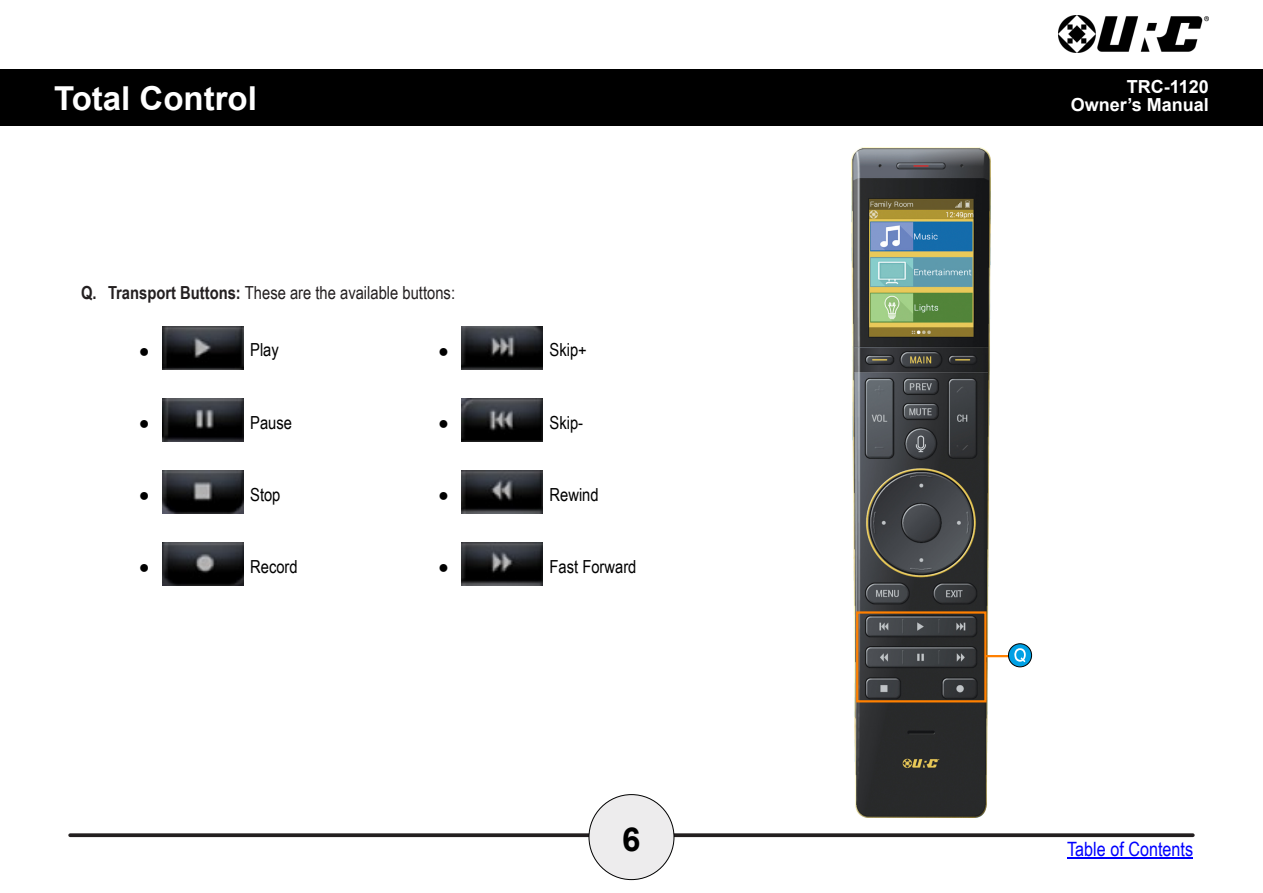
<style>
.page{position:relative;width:1263px;height:893px;background:#fff}
.page>*{position:absolute;margin:0;border:0;box-sizing:border-box;transform-origin:0 0}
.t1{font:700 33px "Arial";color:#fff}
.t2{font:700 33px "Arial";color:#000}
.t3{font:19.65px "Arial Narrow";color:#00f}
.t4{font:18px "Arial Narrow";color:#231f20}
.t5{font:18px "Arial Narrow";color:#000}
.t6{font:700 18px/18.6px "Arial";color:#fff;text-align:right}
.t7{font:18px "Times New Roman";color:#000}
.s1{font-weight:700}
</style>
<div class="page">
<img style="left:851px;top:147px;width:139px;height:671px">
<svg style="left:70px;top:833px;width:1123px;height:4px;background:#353132"></svg>
<div style="left:589px;top:794px;width:85px;height:86px;background:#edeced;border:1px solid #000;border-radius:50%"></div>
<div style="left:0;top:70px;width:1263px;height:56px;background:#000"></div>
<img style="left:1059px;top:15px;width:150px;height:38px">
<hr style="left:1067px;top:858px;width:126px;height:1px;background:#00f">
<img style="left:162px;top:326px;width:81px;height:44px">
<img style="left:162px;top:398px;width:81px;height:44px">
<img style="left:162px;top:470px;width:81px;height:44px">
<img style="left:162px;top:542px;width:81px;height:44px">
<img style="left:462px;top:326px;width:81px;height:44px">
<img style="left:462px;top:398px;width:81px;height:44px">
<img style="left:462px;top:470px;width:81px;height:44px">
<img style="left:462px;top:542px;width:81px;height:44px">
<div style="left:856px;top:611px;width:130px;height:91px;border:2px solid #ff8000"></div>
<hr style="left:985px;top:655px;width:27px;height:2px;background:#ff8000">
<svg style="left:1008px;top:643px;width:24px;height:24px"></svg>
<svg style="left:1014px;top:648px;width:12px;height:14px"></svg>
<h1 class="t1" style="left:54px;top:86px;width:204px">Total Control</h1>
<p class="t6" style="left:1071px;top:79px;width:140px">TRC-1120<br>Owner’s Manual</p>
<p class="t4" style="left:81px;top:286px;width:376px"><span class="s1">Q. Transport Buttons:</span> These are the available buttons:</p>
<p class="t7" style="left:139px;top:344px;width:12px">●</p>
<p class="t5" style="left:250px;top:343px;width:30px">Play</p>
<p class="t7" style="left:438px;top:344px;width:12px">●</p>
<p class="t5" style="left:550px;top:343px;width:39px">Skip+</p>
<p class="t7" style="left:139px;top:416px;width:12px">●</p>
<p class="t5" style="left:250px;top:415px;width:43px">Pause</p>
<p class="t7" style="left:438px;top:416px;width:12px">●</p>
<p class="t5" style="left:550px;top:415px;width:35px">Skip-</p>
<p class="t7" style="left:139px;top:488px;width:12px">●</p>
<p class="t5" style="left:250px;top:487px;width:32px">Stop</p>
<p class="t7" style="left:438px;top:488px;width:12px">●</p>
<p class="t5" style="left:550px;top:487px;width:51px">Rewind</p>
<p class="t7" style="left:139px;top:560px;width:12px">●</p>
<p class="t5" style="left:250px;top:559px;width:49px">Record</p>
<p class="t7" style="left:438px;top:560px;width:12px">●</p>
<p class="t5" style="left:550px;top:559px;width:88px">Fast Forward</p>
<h1 class="t2" style="left:622px;top:827px;width:20px">6</h1>
<p class="t3" style="left:1067px;top:841px;width:127px">Table of Contents</p>
</div>
